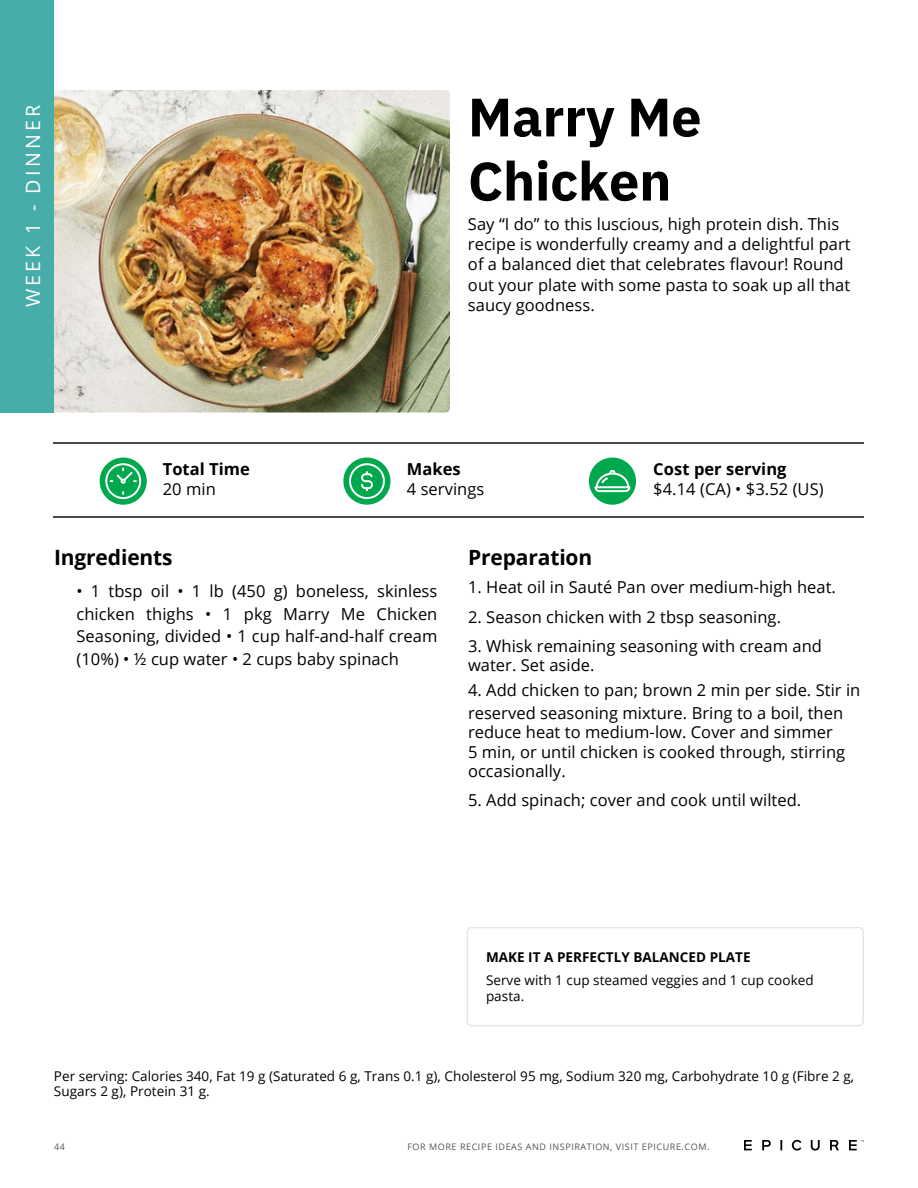
<style>
.page{position:relative;width:918px;height:1188px;background:#fff}
.page>*{position:absolute;margin:0;border:0;box-sizing:border-box;transform-origin:0 0}
.t1{font:700 54px/64.2px "IBM Plex Sans";letter-spacing:-.005em;color:#000}
.t2{font:700 21px "Open Sans";letter-spacing:-.005em;color:#000}
.t3{font:19.65px "Open Sans";letter-spacing:.165em;color:#fff}
.t4{font:16.5px/20.2px "Open Sans";letter-spacing:.005em;color:#000}
.t5{font:700 16.5px/19.2px "Open Sans";letter-spacing:.005em;color:#000}
.t6{font:13.5px/23.7px "Open Sans";letter-spacing:.005em;color:#000}
.t7{font:9px "Open Sans";letter-spacing:.065em;color:#535454}
.s1{font-weight:400}
.s2{font-weight:700}
</style>
<div class="page">
<img style="left:54px;top:90px;width:396px;height:323px">
<div style="left:0;top:0;width:54px;height:412px;background:#47ada9"></div>
<svg style="left:467px;top:927px;width:397px;height:99px"></svg>
<hr style="left:54px;top:517px;width:810px;height:1px;background:#4e4d4b">
<div style="left:100px;top:458px;width:47px;height:47px;background:#00a84d;border-radius:50%"></div>
<svg style="left:105px;top:463px;width:36px;height:36px"></svg>
<div style="left:343px;top:458px;width:48px;height:47px;background:#00a84d;border-radius:50%"></div>
<svg style="left:349px;top:463px;width:36px;height:36px"></svg>
<div style="left:589px;top:458px;width:47px;height:47px;background:#00a84d;border-radius:50%"></div>
<svg style="left:594px;top:470px;width:36px;height:22px"></svg>
<hr style="left:54px;top:443px;width:810px;height:1px;background:#4e4d4b">
<svg style="left:744px;top:1140px;width:8px;height:10px"></svg>
<svg style="left:762px;top:1140px;width:9px;height:10px"></svg>
<svg style="left:780px;top:1140px;width:2px;height:10px"></svg>
<svg style="left:811px;top:1140px;width:9px;height:11px"></svg>
<svg style="left:830px;top:1140px;width:9px;height:10px"></svg>
<svg style="left:849px;top:1140px;width:15px;height:10px"></svg>
<svg style="left:792px;top:1140px;width:9px;height:11px"></svg>
<h3 class="t3" style="left:19px;top:307px;width:204px;rotate:-90deg">WEEK 1 - DINNER</h3>
<h3 class="t1" style="left:468px;top:84px;width:235px">Marry Me<br>Chicken</h3>
<h3 class="t4" style="left:468px;top:213px;width:384px">Say “I do” to this luscious, high protein dish. This recipe is wonderfully creamy and a delightful part of a balanced diet that celebrates flavour! Round out your plate with some pasta to soak up all that saucy goodness.</h3>
<h3 class="t5" style="left:163px;top:459px;width:89px">Total Time<br><span class="s1">20 min</span></h3>
<h4 class="t4" style="left:407px;top:459px;width:79px;line-height:19.2px"><span class="s2">Makes<br></span>4 servings</h4>
<p class="t4" style="left:653px;top:459px;width:172px;line-height:19.2px"><span class="s2">Cost per serving </span>$4.14 (CA) • $3.52 (US)</p>
<h3 class="t2" style="left:54px;top:543px;width:120px">Ingredients</h3>
<h2 class="t2" style="left:468px;top:543px;width:126px">Preparation</h2>
<h2 class="t4" style="left:468px;top:577px;width:369px">1. Heat oil in Sauté Pan over medium-high heat.</h2>
<h2 class="t4" style="left:468px;top:606px;width:315px">2. Season chicken with 2 tbsp seasoning.</h2>
<h2 class="t4" style="left:468px;top:636px;width:355px;line-height:19.2px">3. Whisk remaining seasoning with cream and water. Set aside.</h2>
<h2 class="t4" style="left:468px;top:677px;width:394px;line-height:23.7px">4. Add chicken to pan; brown 2 min per side. Stir in reserved seasoning mixture. Bring to a boil, then</h2>
<h2 class="t4" style="left:468px;top:722px;width:379px;line-height:19.2px">reduce heat to medium-low. Cover and simmer<br>5 min, or until chicken is cooked through, stirring</h2>
<h3 class="t4" style="left:468px;top:760px;width:99px">occasionally.</h3>
<h3 class="t4" style="left:468px;top:789px;width:335px">5. Add spinach; cover and cook until wilted.</h3>
<h4 class="t4" style="left:76px;top:580px;width:362px;line-height:22.5px;text-align:justify">• 1 tbsp oil • 1 lb (450 g) boneless, skinless chicken thighs • 1 pkg Marry Me Chicken Seasoning, divided • 1 cup half-and-half cream (10%) • ½ cup water • 2 cups baby spinach</h4>
<p class="t6" style="left:486px;top:945px;width:329px"><span class="s2">MAKE IT A PERFECTLY BALANCED PLATE<br></span>Serve with 1 cup steamed veggies and 1 cup cooked</p>
<p class="t6" style="left:486px;top:984px;width:40px">pasta.</p>
<p class="t6" style="left:54px;top:1068px;width:802px;line-height:15.8px">Per serving: Calories 340, Fat 19 g (Saturated 6 g, Trans 0.1 g), Cholesterol 95 mg, Sodium 320 mg, Carbohydrate 10 g (Fibre 2 g,<br>Sugars 2 g), Protein 31 g.</p>
<p class="t7" style="left:54px;top:1140px;width:12px">44</p>
<h3 class="t7" style="left:407px;top:1140px;width:304px">FOR MORE RECIPE IDEAS AND INSPIRATION, VISIT EPICURE.COM.</h3>
</div>
